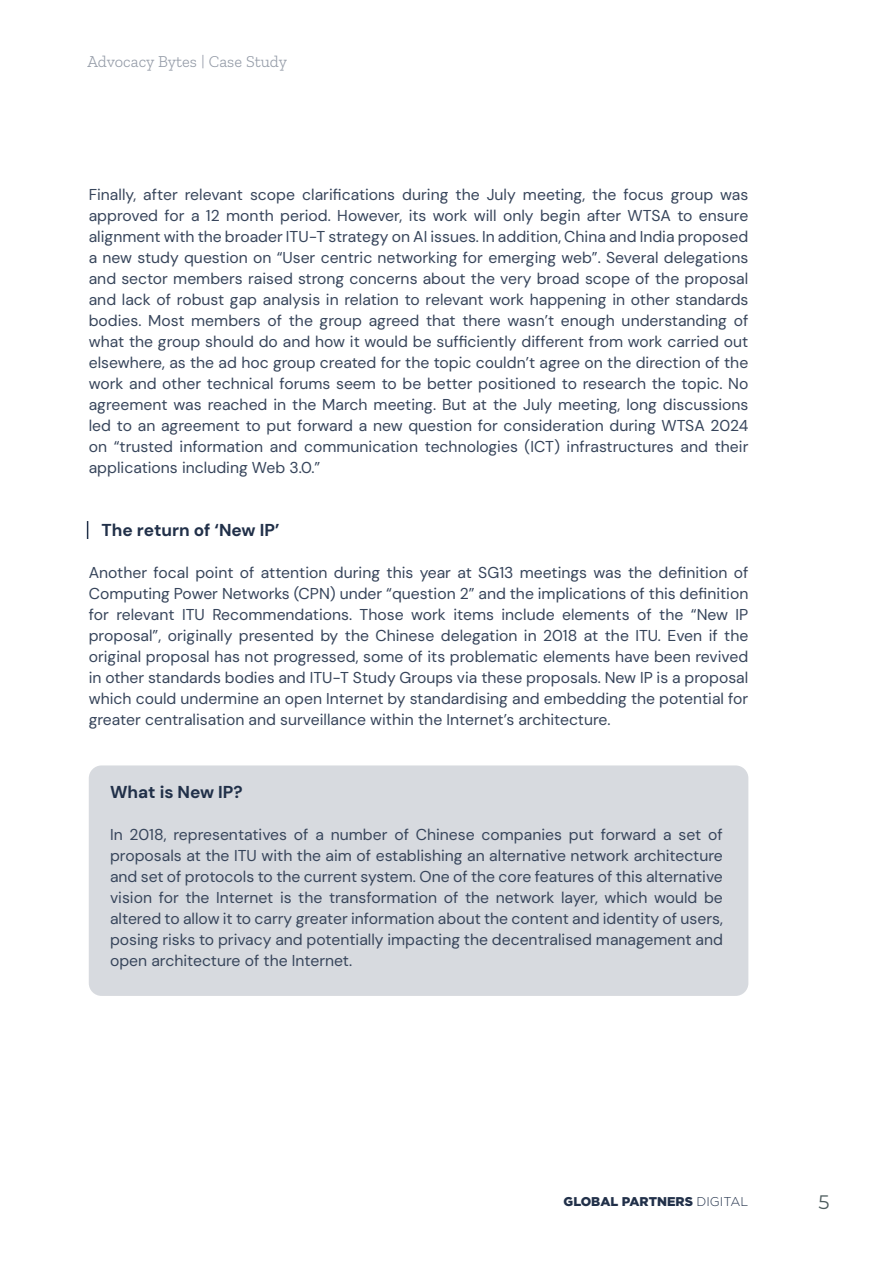
<style>
.page{position:relative;width:893px;height:1263px;background:#fff}
.page>*{position:absolute;margin:0;border:0;box-sizing:border-box;transform-origin:0 0}
.t1{font:19.5px "Montserrat";color:#4d5c5e}
.t2{font:700 17.25px "DM Sans 18 pt";color:#213049}
.t3{font:300 16.5px "Zilla Slab";color:#7a8392}
.t4{font:15.75px/21px "DM Sans 18 pt";color:#37455b;text-align:justify}
.t5{font:900 12.75px "Gotham";color:#213049}
.s1{font-weight:300}
</style>
<div class="page">
<div style="left:89px;top:765px;width:659px;height:231px;background:#d7dadf;border-radius:13px"></div>
<svg style="left:87px;top:521px;width:1px;height:18px"></svg>
<p class="t3" style="left:88px;top:52px;width:201px">Advocacy Bytes | Case Study</p>
<p class="t4" style="left:89px;top:184px;width:661px">Finally, after relevant scope clarifications during the July meeting, the focus group was approved for a 12 month period. However, its work will only begin after WTSA to ensure alignment with the broader ITU-T strategy on AI issues. In addition, China and India proposed a new study question on “User centric networking for emerging web”. Several delegations and sector members raised strong concerns about the very broad scope of the proposal and lack of robust gap analysis in relation to relevant work happening in other standards bodies. Most members of the group agreed that there wasn’t enough understanding of what the group should do and how it would be sufficiently different from work carried out elsewhere, as the ad hoc group created for the topic couldn’t agree on the direction of the work and other technical forums seem to be better positioned to research the topic. No agreement was reached in the March meeting. But at the July meeting, long discussions led to an agreement to put forward a new question for consideration during WTSA 2024 on “trusted information and communication technologies (ICT) infrastructures and their applications including Web 3.0.”</p>
<p class="t2" style="left:102px;top:519px;width:179px">The return of ‘New IP’</p>
<p class="t4" style="left:89px;top:562px;width:661px">Another focal point of attention during this year at SG13 meetings was the definition of Computing Power Networks (CPN) under “question 2” and the implications of this definition for relevant ITU Recommendations. Those work items include elements of the “New IP proposal”, originally presented by the Chinese delegation in 2018 at the ITU. Even if the original proposal has not progressed, some of its problematic elements have been revived in other standards bodies and ITU-T Study Groups via these proposals. New IP is a proposal which could undermine an open Internet by standardising and embedding the potential for greater centralisation and surveillance within the Internet’s architecture.</p>
<p class="t2" style="left:110px;top:781px;width:134px">What is New IP?</p>
<p class="t4" style="left:110px;top:824px;width:614px">In 2018, representatives of a number of Chinese companies put forward a set of proposals at the ITU with the aim of establishing an alternative network architecture and set of protocols to the current system. One of the core features of this alternative vision for the Internet is the transformation of the network layer, which would be altered to allow it to carry greater information about the content and identity of users, posing risks to privacy and potentially impacting the decentralised management and open architecture of the Internet.</p>
<p class="t5" style="left:564px;top:1193px;width:186px">GLOBAL PARTNERS <span class="s1">DIGITAL</span></p>
<p class="t1" style="left:819px;top:1188px;width:13px">5</p>
</div>
